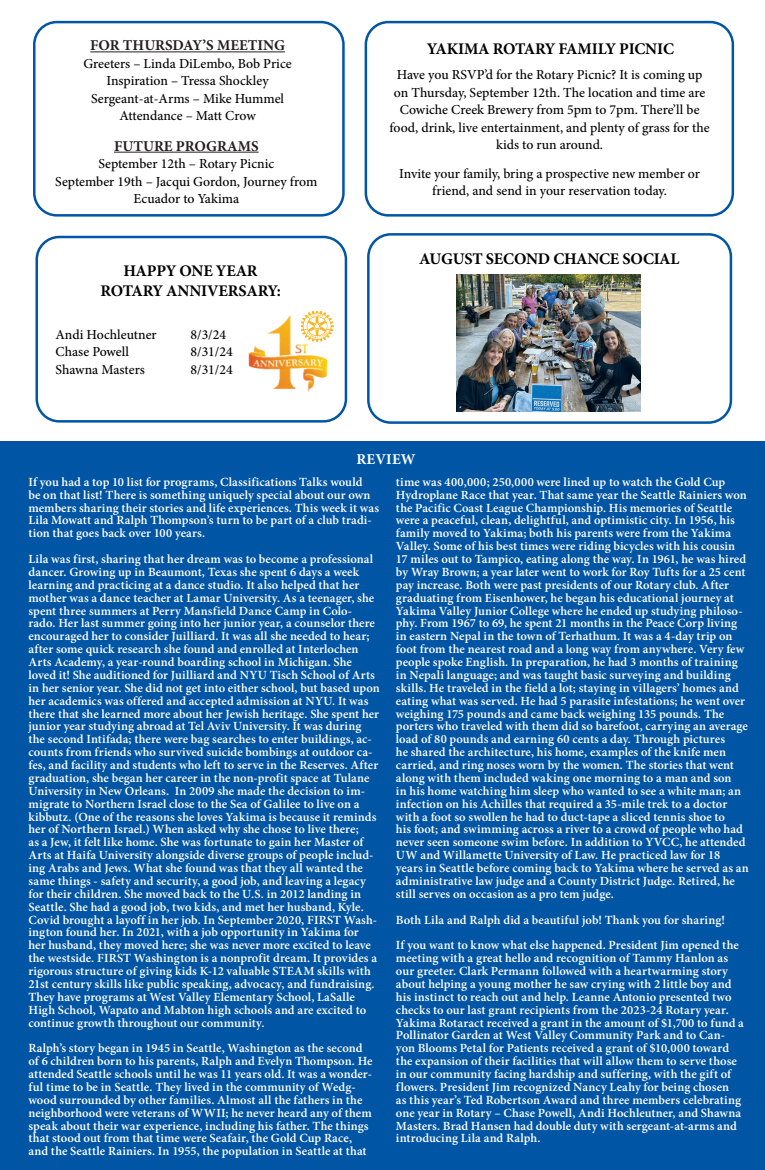
<style>
.page{position:relative;width:765px;height:1170px;background:#fff}
.page>*{position:absolute;margin:0;border:0;box-sizing:border-box;transform-origin:0 0}
.t1{font:700 16.25px/19.4px "Minion Pro";letter-spacing:-.01em;color:#000101;text-align:center}
.t2{font:700 15px "Minion Pro";color:#231f20}
.t3{font:700 15px "Minion Pro";letter-spacing:.01em;color:#fff}
.t4{font:500 13.75px/17.5px "Minion Pro";color:#000101;text-align:center}
.t5{font:600 12.5px/12.9px "Minion Pro";letter-spacing:.005em;color:#fff}
</style>
<div class="page">
<div style="left:0;top:441px;width:765px;height:729px;background:#0155a5"></div>
<div style="left:365px;top:21px;width:369px;height:196px;border:2px solid #0155a5;border-radius:23px"></div>
<div style="left:36px;top:236px;width:311px;height:187px;border:2px solid #0155a5;border-radius:22px"></div>
<img style="left:248px;top:315px;width:86px;height:77px">
<img style="left:301px;top:311px;width:32px;height:31px">
<div style="left:33px;top:21px;width:312px;height:196px;border:2px solid #0155a5;border-radius:23px"></div>
<div style="left:367px;top:233px;width:365px;height:191px;border:2px solid #0155a5;border-radius:23px"></div>
<hr style="left:90px;top:52px;width:195px;height:1px;background:#231f20">
<hr style="left:114px;top:152px;width:145px;height:1px;background:#231f20">
<img style="left:457px;top:275px;width:184px;height:137px">
<p class="t2" style="left:90px;top:35px;width:196px">FOR THURSDAY’S MEETING</p>
<p class="t4" style="left:83px;top:55px;width:210px">Greeters – Linda DiLembo, Bob Price<br>Inspiration – Tressa Shockley<br>Sergeant-at-Arms – Mike Hummel<br>Attendance – Matt Crow</p>
<p class="t2" style="left:114px;top:135px;width:146px">FUTURE PROGRAMS</p>
<p class="t4" style="left:55px;top:155px;width:264px">September 12th – Rotary Picnic<br>September 19th – Jacqui Gordon, Journey from<br>Ecuador to Yakima</p>
<h1 class="t1" style="left:100px;top:261px;width:182px">HAPPY ONE YEAR<br>ROTARY ANNIVERSARY:</h1>
<p class="t4" style="left:56px;top:326px;width:103px">Andi Hochleutner</p>
<p class="t4" style="left:190px;top:326px;width:37px">8/3/24</p>
<p class="t4" style="left:56px;top:343px;width:75px">Chase Powell</p>
<p class="t4" style="left:190px;top:343px;width:44px">8/31/24</p>
<p class="t4" style="left:56px;top:361px;width:91px">Shawna Masters</p>
<p class="t4" style="left:190px;top:361px;width:44px">8/31/24</p>
<h1 class="t1" style="left:427px;top:38px;width:249px">YAKIMA ROTARY FAMILY PICNIC</h1>
<p class="t4" style="left:390px;top:66px;width:322px">Have you RSVP’d for the Rotary Picnic? It is coming up on Thursday, September 12th. The location and time are Cowiche Creek Brewery from 5pm to 7pm. There’ll be food, drink, live entertainment, and plenty of grass for the kids to run around.</p>
<p class="t4" style="left:399px;top:165px;width:302px">Invite your family, bring a prospective new member or friend, and send in your reservation today.</p>
<h1 class="t1" style="left:419px;top:249px;width:262px">AUGUST SECOND CHANCE SOCIAL</h1>
<p class="t3" style="left:357px;top:449px;width:61px">REVIEW</p>
<p class="t5" style="left:29px;top:475px;width:352px">If you had a top 10 list for programs, Classifications Talks would<br>be on that list! There is something uniquely special about our own members sharing their stories and life experiences. This week it was Lila Mowatt and Ralph Thompson’s turn to be part of a club tradi&shy;tion that goes back over 100 years.</p>
<p class="t5" style="left:29px;top:553px;width:353px">Lila was first, sharing that her dream was to become a professional dancer. Growing up in Beaumont, Texas she spent 6 days a week learning and practicing at a dance studio. It also helped that her mother was a dance teacher at Lamar University. As a teenager, she spent three summers at Perry Mansfield Dance Camp in Colo&shy;rado. Her last summer going into her junior year, a counselor there encouraged her to consider Juilliard. It was all she needed to hear; after some quick research she found and enrolled at Interlochen Arts Academy, a year-round boarding school in Michigan. She loved it! She auditioned for Juilliard and NYU Tisch School of Arts in her senior year. She did not get into either school, but based upon her academics was offered and accepted admission at NYU. It was there that she learned more about her Jewish heritage. She spent her junior year studying abroad at Tel Aviv University. It was during the second Intifada; there were bag searches to enter buildings, ac&shy;counts from friends who survived suicide bombings at outdoor ca&shy;fes, and facility and students who left to serve in the Reserves. After graduation, she began her career in the non-profit space at Tulane University in New Orleans. In 2009 she made the decision to im&shy;migrate to Northern Israel close to the Sea of Galilee to live on a kibbutz. (One of the reasons she loves Yakima is because it reminds her of Northern Israel.) When asked why she chose to live there;<br>as a Jew, it felt like home. She was fortunate to gain her Master of Arts at Haifa University alongside diverse groups of people includ&shy;ing Arabs and Jews. What she found was that they all wanted the same things - safety and security, a good job, and leaving a legacy for their children. She moved back to the U.S. in 2012 landing in Seattle. She had a good job, two kids, and met her husband, Kyle.<br>Covid brought a layoff in her job. In September 2020, FIRST Wash&shy;ington found her. In 2021, with a job opportunity in Yakima for<br>her husband, they moved here; she was never more excited to leave the westside. FIRST Washington is a nonprofit dream. It provides a rigorous structure of giving kids K-12 valuable STEAM skills with 21st century skills like public speaking, advocacy, and fundraising.<br>They have programs at West Valley Elementary School, LaSalle High School, Wapato and Mabton high schools and are excited to continue growth throughout our community.</p>
<p class="t5" style="left:29px;top:1042px;width:346px">Ralph’s story began in 1945 in Seattle, Washington as the second of 6 children born to his parents, Ralph and Evelyn Thompson. He attended Seattle schools until he was 11 years old. It was a wonder&shy;ful time to be in Seattle. They lived in the community of Wedg&shy;wood surrounded by other families. Almost all the fathers in the neighborhood were veterans of WWII; he never heard any of them speak about their war experience, including his father. The things that stood out from that time were Seafair, the Gold Cup Race, and the Seattle Rainiers. In 1955, the population in Seattle at that</p>
<p class="t5" style="left:396px;top:475px;width:354px">time was 400,000; 250,000 were lined up to watch the Gold Cup Hydroplane Race that year. That same year the Seattle Rainiers won the Pacific Coast League Championship. His memories of Seattle were a peaceful, clean, delightful, and optimistic city. In 1956, his family moved to Yakima; both his parents were from the Yakima Valley. Some of his best times were riding bicycles with his cousin 17 miles out to Tampico, eating along the way. In 1961, he was hired by Wray Brown; a year later went to work for Roy Tufts for a 25 cent pay increase. Both were past presidents of our Rotary club. After graduating from Eisenhower, he began his educational journey at Yakima Valley Junior College where he ended up studying philoso&shy;phy. From 1967 to 69, he spent 21 months in the Peace Corp living in eastern Nepal in the town of Terhathum. It was a 4-day trip on foot from the nearest road and a long way from anywhere. Very few people spoke English. In preparation, he had 3 months of training in Nepali language; and was taught basic surveying and building skills. He traveled in the field a lot; staying in villagers’ homes and eating what was served. He had 5 parasite infestations; he went over weighing 175 pounds and came back weighing 135 pounds. The porters who traveled with them did so barefoot, carrying an average load of 80 pounds and earning 60 cents a day. Through pictures<br>he shared the architecture, his home, examples of the knife men carried, and ring noses worn by the women. The stories that went along with them included waking one morning to a man and son<br>in his home watching him sleep who wanted to see a white man; an infection on his Achilles that required a 35-mile trek to a doctor with a foot so swollen he had to duct-tape a sliced tennis shoe to<br>his foot; and swimming across a river to a crowd of people who had never seen someone swim before. In addition to YVCC, he attended UW and Willamette University of Law. He practiced law for 18 years in Seattle before coming back to Yakima where he served as an administrative law judge and a County District Judge. Retired, he still serves on occasion as a pro tem judge.</p>
<p class="t5" style="left:396px;top:907px;width:344px;line-height:25.8px">Both Lila and Ralph did a beautiful job! Thank you for sharing!<br>If you want to know what else happened. President Jim opened the</p>
<p class="t5" style="left:396px;top:952px;width:350px">meeting with a great hello and recognition of Tammy Hanlon as our greeter. Clark Permann followed with a heartwarming story about helping a young mother he saw crying with 2 little boy and his instinct to reach out and help. Leanne Antonio presented two checks to our last grant recipients from the 2023-24 Rotary year.<br>Yakima Rotaract received a grant in the amount of $1,700 to fund a Pollinator Garden at West Valley Community Park and to Can&shy;yon Blooms Petal for Patients received a grant of $10,000 toward the expansion of their facilities that will allow them to serve those in our community facing hardship and suffering, with the gift of flowers. President Jim recognized Nancy Leahy for being chosen<br>as this year’s Ted Robertson Award and three members celebrating one year in Rotary – Chase Powell, Andi Hochleutner, and Shawna Masters. Brad Hansen had double duty with sergeant-at-arms and introducing Lila and Ralph.</p>
</div>
